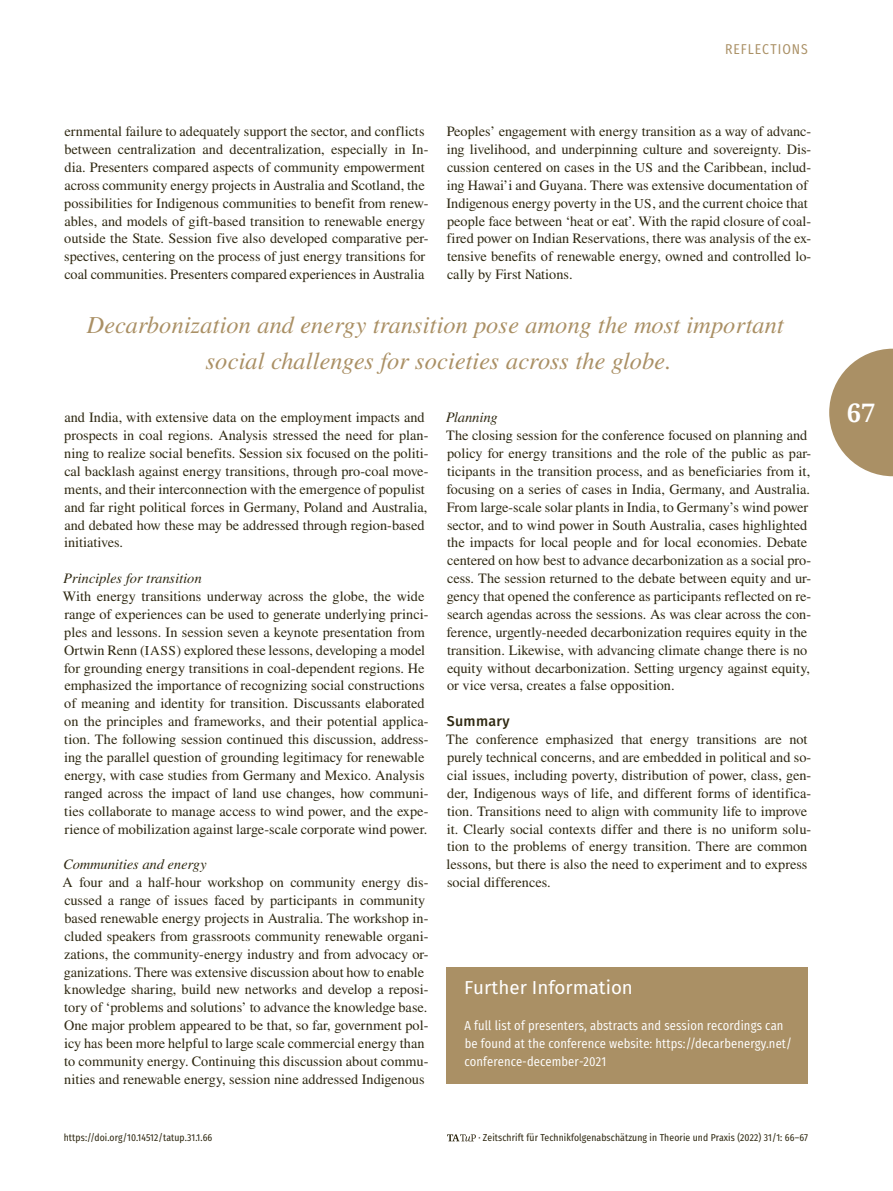
<style>
.page{position:relative;width:893px;height:1191px;background:#fff}
.page>*{position:absolute;margin:0;border:0;box-sizing:border-box;transform-origin:0 0}
.t1{font:700 25.5px "Droid Serif";color:#fff}
._08_0_Zitat{font:italic 24px/35.7px "Nimbus Rom No 9 L";letter-spacing:.01em;color:#aa9065;text-align:center}
._19_50_Anhang_Weiter{font:18.75px "Fira Sans";color:#fff}
._12_1_GTO{font:14.25px/17.9px "Nimbus Rom No 9 L";letter-spacing:.005em;color:#2f2912}
._03_1a_Ue3{font:italic 14.25px "Nimbus Rom No 9 L";letter-spacing:.005em;color:#2f2912}
.t2{font:14.25px "Fira Sans Condensed";letter-spacing:.07em;color:#aa9065}
._45_5_Reflections_Ue{font:500 14.25px "Fira Sans";letter-spacing:.02em;color:#2f2912}
._19_51_Anhang_Weiter{font:13.05px/17.9px "Fira Sans Condensed";letter-spacing:.01em;color:#fff}
.t3{font:10.05px "Fira Sans Condensed";letter-spacing:.01em;color:#2f2912}
.s1{font-size:13.5px}
</style>
<div class="page">
<div style="left:446px;top:967px;width:362px;height:116px;background:#aa9065"></div>
<svg style="left:829px;top:349px;width:64px;height:127px"></svg>
<svg style="left:447px;top:1134px;width:29px;height:7px"></svg>
<p class="t2" style="left:725px;top:36px;width:84px">REFLECTIONS</p>
<p class="_12_1_GTO" style="left:64px;top:122px;width:366px">ernmental failure to adequately support the sector, and conflicts between centralization and decentralization, especially in In&shy;dia. Presenters compared aspects of community empowerment across community energy projects in Australia and Scotland, the possibilities for Indigenous communities to benefit from renew&shy;ables, and models of gift-based transition to renewable energy outside the State. Session five also developed comparative per&shy;spectives, centering on the process of just energy transitions for coal communities. Presenters compared experiences in Australia</p>
<p class="_12_1_GTO" style="left:446px;top:122px;width:366px">Peoples’ engagement with energy transition as a way of advanc&shy;ing livelihood, and underpinning culture and sovereignty. Dis&shy;cussion centered on cases in the <span class="s1">US</span> and the Caribbean, includ&shy;ing Hawai’i and Guyana. There was extensive documentation of Indigenous energy poverty in the <span class="s1">US</span>, and the current choice that people face between ‘heat or eat’. With the rapid closure of coal&shy;fired power on Indian Reservations, there was analysis of the ex&shy;tensive benefits of renewable energy, owned and controlled lo&shy;cally by First Nations.</p>
<p class="_08_0_Zitat" style="left:86px;top:307px;width:698px">Decarbonization and energy transition pose among the most important social challenges for societies across the globe.</p>
<p class="_12_1_GTO" style="left:64px;top:408px;width:366px">and India, with extensive data on the employment impacts and prospects in coal regions. Analysis stressed the need for plan&shy;ning to realize social benefits. Session six focused on the politi&shy;cal backlash against energy transitions, through pro-coal move&shy;ments, and their interconnection with the emergence of populist and far right political forces in Germany, Poland and Australia, and debated how these may be addressed through region-based initiatives.</p>
<p class="_03_1a_Ue3" style="left:63px;top:569px;width:140px">Principles for transition</p>
<p class="_12_1_GTO" style="left:63px;top:587px;width:367px">With energy transitions underway across the globe, the wide range of experiences can be used to generate underlying princi&shy;ples and lessons. In session seven a keynote presentation from Ortwin Renn (<span class="s1">IASS</span>) explored these lessons, developing a model for grounding energy transitions in coal-dependent regions. He emphasized the importance of recognizing social constructions of meaning and identity for transition. Discussants elaborated on the principles and frameworks, and their potential applica&shy;tion. The following session continued this discussion, address&shy;ing the parallel question of grounding legitimacy for renewable energy, with case studies from Germany and Mexico. Analysis ranged across the impact of land use changes, how communi&shy;ties collaborate to manage access to wind power, and the expe&shy;rience of mobilization against large-scale corporate wind power.</p>
<p class="_03_1a_Ue3" style="left:63px;top:855px;width:145px">Communities and energy</p>
<p class="_12_1_GTO" style="left:63px;top:873px;width:367px">A four and a half-hour workshop on community energy dis&shy;cussed a range of issues faced by participants in community based renewable energy projects in Australia. The workshop in&shy;cluded speakers from grassroots community renewable organi&shy;zations, the community-energy industry and from advocacy or&shy;ganizations. There was extensive discussion about how to enable knowledge sharing, build new networks and develop a reposi&shy;tory of ‘problems and solutions’ to advance the knowledge base.<br>One major problem appeared to be that, so far, government pol&shy;icy has been more helpful to large scale commercial energy than to community energy. Continuing this discussion about commu&shy;nities and renewable energy, session nine addressed Indigenous</p>
<p class="_03_1a_Ue3" style="left:446px;top:409px;width:53px">Planning</p>
<p class="_12_1_GTO" style="left:446px;top:426px;width:367px">The closing session for the conference focused on planning and policy for energy transitions and the role of the public as par&shy;ticipants in the transition process, and as beneficiaries from it, focusing on a series of cases in India, Germany, and Australia.<br>From large-scale solar plants in India, to Germany’s wind power sector, and to wind power in South Australia, cases highlighted the impacts for local people and for local economies. Debate centered on how best to advance decarbonization as a social pro&shy;cess. The session returned to the debate between equity and ur&shy;gency that opened the conference as participants reflected on re&shy;search agendas across the sessions. As was clear across the con&shy;ference, urgently-needed decarbonization requires equity in the transition. Likewise, with advancing climate change there is no equity without decarbonization. Setting urgency against equity, or vice versa, creates a false opposition.</p>
<p class="_45_5_Reflections_Ue" style="left:447px;top:710px;width:64px">Summary</p>
<p class="_12_1_GTO" style="left:446px;top:730px;width:367px">The conference emphasized that energy transitions are not purely technical concerns, and are embedded in political and so&shy;cial issues, including poverty, distribution of power, class, gen&shy;der, Indigenous ways of life, and different forms of identifica&shy;tion. Transitions need to align with community life to improve it. Clearly social contexts differ and there is no uniform solu&shy;tion to the problems of energy transition. There are common lessons, but there is also the need to experiment and to express social differences.</p>
<p class="_19_50_Anhang_Weiter" style="left:464px;top:973px;width:170px">Further Information</p>
<p class="_19_51_Anhang_Weiter" style="left:464px;top:1015px;width:329px">A full list of presenters, abstracts and session recordings can be found at the conference website: https://decarbenergy.net/ conference-december-2021</p>
<p class="t3" style="left:64px;top:1128px;width:150px">https://doi.org/10.14512/tatup.31.1.66</p>
<p class="t3" style="left:478px;top:1128px;width:331px">· Zeitschrift für Technikfolgenabschätzung in Theorie und Praxis (2022) 31/1: 66–67</p>
<h1 class="t1" style="left:847px;top:397px;width:30px">67</h1>
</div>
